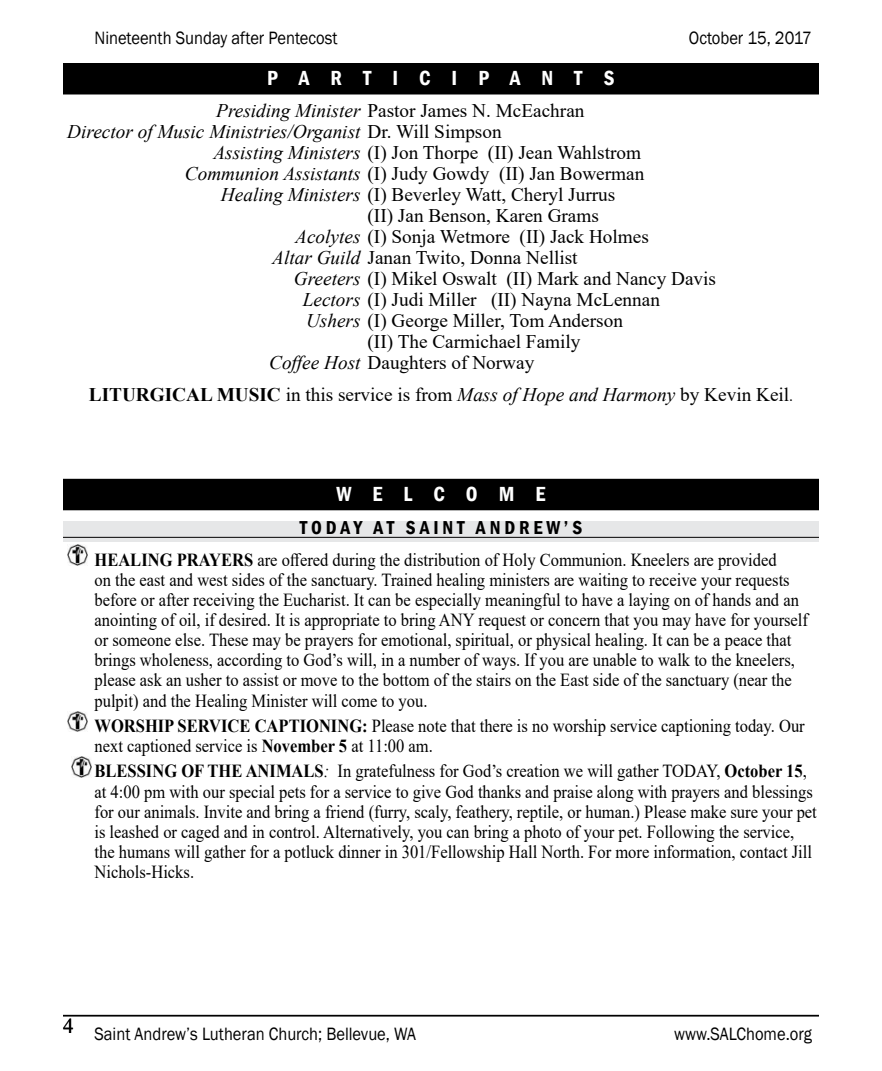
<style>
.page{position:relative;width:882px;height:1071px;background:#fff}
.page>*{position:absolute;margin:0;border:0;box-sizing:border-box;transform-origin:0 0}
.t1{font:600 condensed 21px "Franklin Gothic";letter-spacing:1em;color:#fff}
.t2{font:21px "Times New Roman";color:#000}
.t3{font:19.25px "Times New Roman";color:#000}
.t4{font:italic 19.25px "Times New Roman";color:#000}
.t5{font:600 condensed 19.25px "Franklin Gothic";letter-spacing:.2em;color:#000}
.t6{font:18.38px/20.1px "Times New Roman";color:#000;scale:.9 1}
.t7{font:18.38px "Franklin Gothic";color:#000;scale:.9 1}
.s1{font-style:italic}
.s2{font-style:normal}
.s3{font-weight:700}
.s4{font-size:15.75px}
</style>
<div class="page">
<hr style="left:63px;top:1015px;width:756px;height:2px;background:#000">
<div style="left:66px;top:66px;width:750px;height:25px;background:#000"></div>
<div style="left:63px;top:63px;width:756px;height:31px;border:7px solid #000"></div>
<div style="left:66px;top:482px;width:750px;height:25px;background:#000"></div>
<div style="left:63px;top:479px;width:756px;height:31px;border:7px solid #000"></div>
<div style="left:63px;top:521px;width:756px;height:21px;background:#e6e7e8"></div>
<hr style="left:63px;top:537px;width:756px;height:1px;background:#000">
<img style="left:67px;top:545px;width:21px;height:21px">
<img style="left:67px;top:711px;width:21px;height:21px">
<img style="left:71px;top:757px;width:21px;height:20px">
<p class="t7" style="left:94px;top:27px;width:272px">Nineteenth Sunday after Pentecost</p>
<p class="t7" style="left:689px;top:27px;width:138px">October 15, 2017</p>
<p class="t1" style="left:267px;top:64px;width:349px">PARTICIPANTS</p>
<p class="t3" style="left:216px;top:97px;width:370px"><span class="s1">Presiding Minister</span> Pastor James N. McEachran</p>
<p class="t4" style="left:67px;top:119px;width:436px">Director of Music Ministries/Organist <span class="s2">Dr. Will Simpson</span></p>
<p class="t3" style="left:213px;top:139px;width:429px"><span class="s1">Assisting Ministers</span> (I) Jon Thorpe (II) Jean Wahlstrom</p>
<p class="t3" style="left:185px;top:160px;width:461px"><span class="s1">Communion Assistants</span> (I) Judy Gowdy (II) Jan Bowerman</p>
<p class="t3" style="left:221px;top:181px;width:396px"><span class="s1">Healing Ministers</span> (I) Beverley Watt, Cheryl Jurrus</p>
<p class="t3" style="left:368px;top:202px;width:233px">(II) Jan Benson, Karen Grams</p>
<p class="t3" style="left:295px;top:223px;width:355px"><span class="s1">Acolytes</span> (I) Sonja Wetmore (II) Jack Holmes</p>
<p class="t3" style="left:272px;top:244px;width:307px"><span class="s1">Altar Guild</span> Janan Twito, Donna Nellist</p>
<p class="t3" style="left:294px;top:265px;width:424px"><span class="s1">Greeters</span> (I) Mikel Oswalt (II) Mark and Nancy Davis</p>
<p class="t3" style="left:303px;top:286px;width:359px"><span class="s1">Lectors</span> (I) Judi Miller (II) Nayna McLennan</p>
<p class="t3" style="left:306px;top:307px;width:318px"><span class="s1">Ushers</span> (I) George Miller, Tom Anderson</p>
<p class="t3" style="left:368px;top:328px;width:214px">(II) The Carmichael Family</p>
<p class="t3" style="left:269px;top:349px;width:267px"><span class="s1">Coffee Host</span> Daughters of Norway</p>
<p class="t3" style="left:89px;top:381px;width:706px"><span class="s3">LITURGICAL MUSIC</span> in this service is from <span class="s1">Mass of Hope and Harmony</span> by Kevin Keil<span class="s4">.</span></p>
<p class="t1" style="left:337px;top:479px;width:210px">WELCOME</p>
<p class="t5" style="left:300px;top:515px;width:284px">TODAY AT SAINT ANDREW’S</p>
<p class="t6" style="left:94px;top:549px;width:794px"><span class="s3">HEALING PRAYERS</span> are offered during the distribution of Holy Communion. Kneelers are provided<br>on the east and west sides of the sanctuary. Trained healing ministers are waiting to receive your requests before or after receiving the Eucharist. It can be especially meaningful to have a laying on of hands and an anointing of oil, if desired. It is appropriate to bring ANY request or concern that you may have for yourself or someone else. These may be prayers for emotional, spiritual, or physical healing. It can be a peace that brings wholeness, according to God’s will, in a number of ways. If you are unable to walk to the kneelers, please ask an usher to assist or move to the bottom of the stairs on the East side of the sanctuary (near the pulpit) and the Healing Minister will come to you.</p>
<p class="t6" style="left:94px;top:715px;width:791px"><span class="s3">WORSHIP SERVICE CAPTIONING:</span> Please note that there is no worship service captioning today. Our next captioned service is <span class="s3">November 5</span> at 11:00 am.</p>
<p class="t6" style="left:94px;top:761px;width:804px"><span class="s3">BLESSING OF THE ANIMALS</span><span class="s1">:</span> In gratefulness for God’s creation we will gather TODAY, <span class="s3">October 15</span>, at 4:00 pm with our special pets for a service to give God thanks and praise along with prayers and blessings for our animals. Invite and bring a friend (furry, scaly, feathery, reptile, or human.) Please make sure your pet is leashed or caged and in control. Alternatively, you can bring a photo of your pet. Following the service, the humans will gather for a potluck dinner in 301/Fellowship Hall North. For more information, contact Jill Nichols-Hicks.</p>
<p class="t2" style="left:63px;top:1011px;width:12px">4</p>
<p class="t7" style="left:94px;top:1022px;width:359px">Saint Andrew’s Lutheran Church; Bellevue, WA</p>
<p class="t7" style="left:674px;top:1022px;width:155px">www.SALChome.org</p>
</div>
